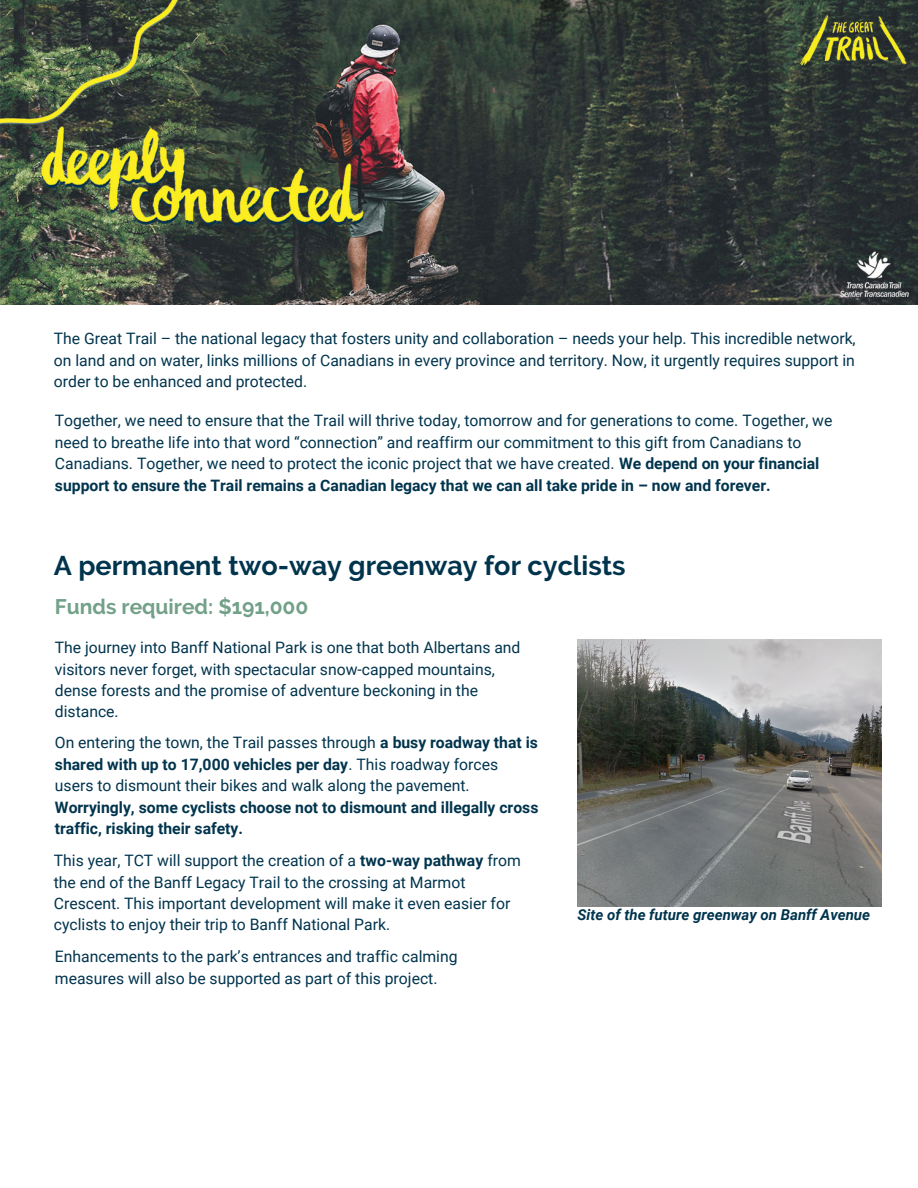
<style>
.page{position:relative;width:918px;height:1188px;background:#fff}
.page>*{position:absolute;margin:0;border:0;box-sizing:border-box;transform-origin:0 0}
.t1{font:700 27px "Raleway";color:#00344d}
.t2{font:700 21px "Raleway";color:#72a088}
.t3{font:15.75px/21.3px "Roboto";color:#00344d}
.t4{font:700 15.75px/21.3px "Roboto";color:#00344d}
.t5{font:italic 700 15px "Roboto";color:#00344d}
.s1{font-weight:700}
</style>
<div class="page">
<img style="left:0;top:0;width:918px;height:305px">
<img style="left:578px;top:639px;width:303px;height:268px">
<p class="t3" style="left:54px;top:328px;width:803px;text-align:justify">The Great Trail – the national legacy that fosters unity and collaboration – needs your help. This incredible network, on land and on water, links millions of Canadians in every province and territory. Now, it urgently requires support in order to be enhanced and protected.</p>
<p class="t3" style="left:55px;top:410px;width:779px">Together, we need to ensure that the Trail will thrive today, tomorrow and for generations to come. Together, we need to breathe life into that word “connection” and reaffirm our commitment to this gift from Canadians to Canadians. Together, we need to protect the iconic project that we have created. <span class="s1">We depend on your financial support to ensure the Trail remains a Canadian legacy that we can all take pride in – now and forever.</span></p>
<h1 class="t1" style="left:54px;top:549px;width:573px">A permanent two-way greenway for cyclists</h1>
<h2 class="t2" style="left:55px;top:595px;width:255px">Funds required: $191,000</h2>
<p class="t3" style="left:55px;top:637px;width:467px">The journey into Banff National Park is one that both Albertans and visitors never forget, with spectacular snow-capped mountains, dense forests and the promise of adventure beckoning in the distance.</p>
<p class="t3" style="left:55px;top:732px;width:485px">On entering the town, the Trail passes through <span class="s1">a busy roadway that is shared with up to 17,000 vehicles per day</span>. This roadway forces users to dismount their bikes and walk along the pavement.</p>
<p class="t4" style="left:55px;top:796px;width:485px">Worryingly, some cyclists choose not to dismount and illegally cross traffic, risking their safety.</p>
<p class="t3" style="left:54px;top:850px;width:469px">This year, TCT will support the creation of a <span class="s1">two-way pathway</span> from the end of the Banff Legacy Trail to the crossing at Marmot Crescent. This important development will make it even easier for cyclists to enjoy their trip to Banff National Park.</p>
<p class="t3" style="left:55px;top:946px;width:404px">Enhancements to the park’s entrances and traffic calming measures will also be supported as part of this project.</p>
<p class="t5" style="left:578px;top:906px;width:294px">Site of the future greenway on Banff Avenue</p>
</div>
